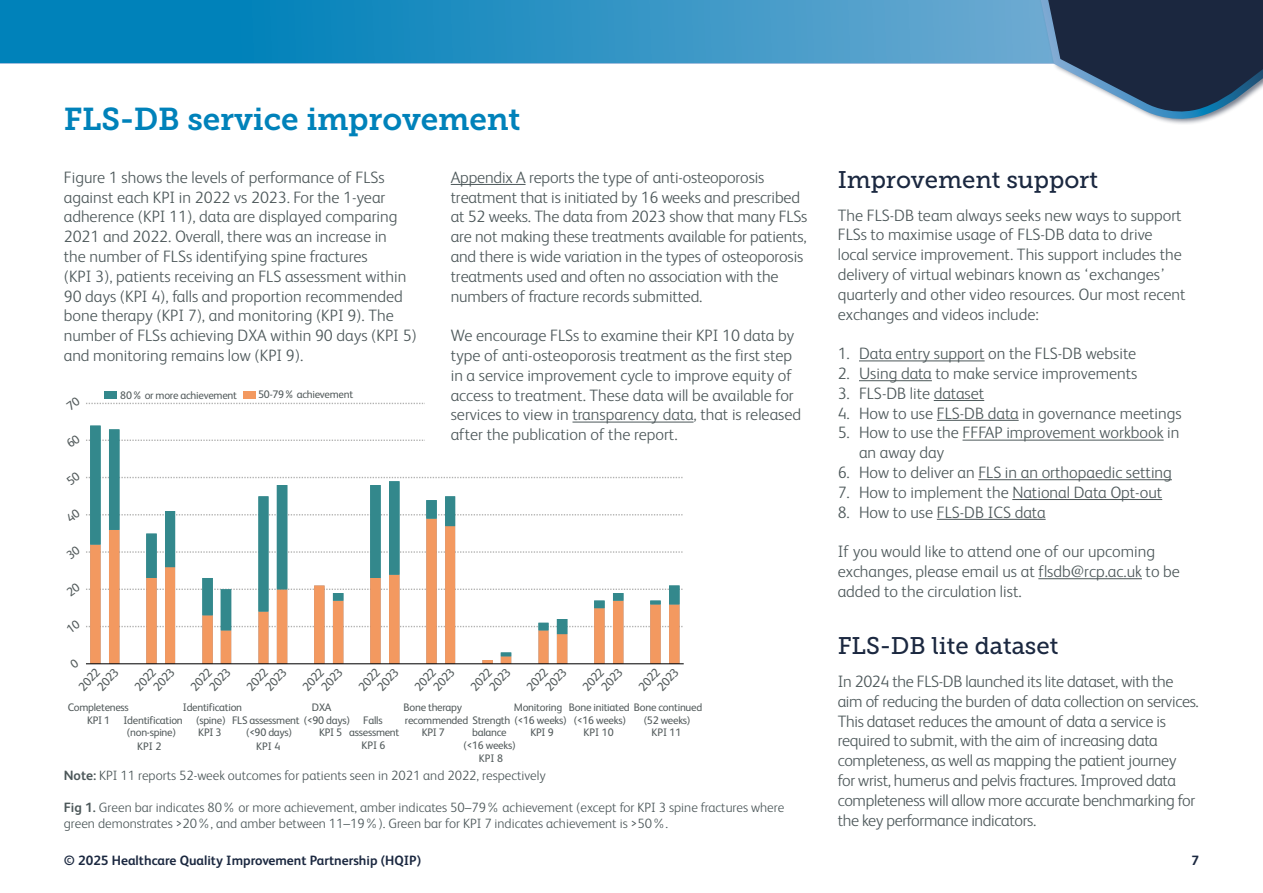
<style>
.page{position:relative;width:1263px;height:893px;background:#fff}
.page>*{position:absolute;margin:0;border:0;box-sizing:border-box;transform-origin:0 0}
.t1{font:31.5px "Museo Slab 700";letter-spacing:-.005em;color:#0082ba}
.t2{font:24px "Museo Slab 500";color:#1b2840}
.t3{font:300 16.5px/19.8px "FS Albert";color:#4d585a}
.t4{font:300 16.5px/19.8px "FS Albert";letter-spacing:-.02em;color:#4d585a}
.t5{font:300 13.5px/16.2px "FS Albert";color:#4d585a}
.t6{font:700 13.5px "FS Albert";color:#1b2840}
.t7{font:12.3px/13.8px "FS Albert";color:#525a5b}
.t8{font:10.95px "FS Albert";letter-spacing:-.025em;color:#525a5b}
.s1{font-weight:700}
</style>
<div class="page">
<svg style="left:0;top:0;width:1030px;height:63px;background:#2991c2"></svg>
<svg style="left:1030px;top:0;width:233px;height:124px"></svg>
<svg style="left:90px;top:656px;width:589px;height:7px"></svg>
<svg style="left:90px;top:426px;width:589px;height:230px"></svg>
<hr style="left:86px;top:663px;width:598px;height:1px;background:#010102">
<div style="left:104px;top:391px;width:13px;height:8px;background:#33888c"></div>
<div style="left:243px;top:391px;width:12px;height:8px;background:#f39960"></div>
<div style="left:425px;top:323px;width:387px;height:134px;background:#fff"></div>
<hr style="left:451px;top:184px;width:75px;height:1px;background:#4d585a">
<hr style="left:572px;top:422px;width:122px;height:1px;background:#4d585a">
<hr style="left:859px;top:360px;width:126px;height:1px;background:#4d585a">
<hr style="left:859px;top:380px;width:73px;height:1px;background:#4d585a">
<hr style="left:934px;top:400px;width:50px;height:1px;background:#4d585a">
<hr style="left:937px;top:420px;width:82px;height:1px;background:#4d585a">
<hr style="left:962px;top:440px;width:202px;height:1px;background:#4d585a">
<hr style="left:978px;top:479px;width:194px;height:1px;background:#4d585a">
<hr style="left:1012px;top:499px;width:150px;height:1px;background:#4d585a">
<hr style="left:937px;top:519px;width:108px;height:1px;background:#4d585a">
<hr style="left:1038px;top:578px;width:104px;height:1px;background:#4d585a">
<svg style="left:86px;top:620px;width:597px;height:14px"></svg>
<svg style="left:86px;top:582px;width:597px;height:14px"></svg>
<svg style="left:86px;top:546px;width:597px;height:14px"></svg>
<svg style="left:86px;top:508px;width:597px;height:14px"></svg>
<svg style="left:86px;top:471px;width:597px;height:14px"></svg>
<svg style="left:86px;top:434px;width:339px;height:14px"></svg>
<svg style="left:86px;top:397px;width:339px;height:7px"></svg>
<h1 class="t1" style="left:64px;top:101px;width:458px">FLS-DB service improvement</h1>
<p class="t3" style="left:64px;top:167px;width:355px">Figure 1 shows the levels of performance of FLSs against each KPI in 2022 vs 2023. For the 1-year adherence (KPI 11), data are displayed comparing 2021 and 2022. Overall, there was an increase in<br>the number of FLSs identifying spine fractures<br>(KPI 3), patients receiving an FLS assessment within 90 days (KPI 4), falls and proportion recommended bone therapy (KPI 7), and monitoring (KPI 9). The number of FLSs achieving DXA within 90 days (KPI 5) and monitoring remains low (KPI 9).</p>
<p class="t3" style="left:451px;top:167px;width:358px">Appendix A reports the type of anti-osteoporosis treatment that is initiated by 16 weeks and prescribed at 52 weeks. The data from 2023 show that many FLSs are not making these treatments available for patients, and there is wide variation in the types of osteoporosis treatments used and often no association with the numbers of fracture records submitted.</p>
<p class="t3" style="left:451px;top:326px;width:352px">We encourage FLSs to examine their KPI 10 data by type of anti-osteoporosis treatment as the first step in a service improvement cycle to improve equity of access to treatment. These data will be available for services to view in transparency data, that is released after the publication of the report.</p>
<p class="t8" style="left:120px;top:388px;width:118px">80% or more achievement</p>
<p class="t8" style="left:258px;top:388px;width:97px">50-79% achievement</p>
<p class="t7" style="left:84px;top:675px;width:27px;text-indent:-12px;rotate:-48deg">2022<br>2023</p>
<p class="t7" style="left:140px;top:675px;width:27px;text-indent:-12px;rotate:-48deg">2022<br>2023</p>
<p class="t7" style="left:196px;top:675px;width:27px;text-indent:-12px;rotate:-48deg">2022<br>2023</p>
<p class="t7" style="left:252px;top:675px;width:27px;text-indent:-12px;rotate:-48deg">2022<br>2023</p>
<p class="t7" style="left:308px;top:675px;width:27px;text-indent:-12px;rotate:-48deg">2022<br>2023</p>
<p class="t7" style="left:364px;top:675px;width:27px;text-indent:-12px;rotate:-48deg">2022<br>2023</p>
<p class="t7" style="left:420px;top:675px;width:27px;text-indent:-12px;rotate:-48deg">2022<br>2023</p>
<p class="t7" style="left:476px;top:675px;width:27px;text-indent:-12px;rotate:-48deg">2022<br>2023</p>
<p class="t7" style="left:532px;top:675px;width:27px;text-indent:-12px;rotate:-48deg">2022<br>2023</p>
<p class="t7" style="left:588px;top:675px;width:27px;text-indent:-12px;rotate:-48deg">2022<br>2023</p>
<p class="t7" style="left:644px;top:675px;width:27px;text-indent:-12px;rotate:-48deg">2022<br>2023</p>
<p class="t8" style="left:68px;top:701px;width:63px">Completeness</p>
<p class="t8" style="left:183px;top:701px;width:61px">Identification</p>
<p class="t8" style="left:312px;top:701px;width:21px">DXA</p>
<p class="t8" style="left:404px;top:701px;width:60px">Bone therapy</p>
<p class="t8" style="left:514px;top:701px;width:190px">Monitoring Bone initiated Bone continued</p>
<p class="t8" style="left:87px;top:714px;width:297px">KPI 1 Identification (spine) FLS assessment (&lt;90 days) Falls</p>
<p class="t8" style="left:405px;top:714px;width:222px">recommended Strength (&lt;16 weeks) (&lt;16 weeks)</p>
<p class="t8" style="left:644px;top:714px;width:48px">(52 weeks)</p>
<p class="t8" style="left:127px;top:726px;width:51px">(non-spine)</p>
<p class="t8" style="left:198px;top:726px;width:25px">KPI 3</p>
<p class="t8" style="left:246px;top:726px;width:48px">(&lt;90 days)</p>
<p class="t8" style="left:319px;top:726px;width:82px">KPI 5 assessment</p>
<p class="t8" style="left:422px;top:726px;width:25px">KPI 7</p>
<p class="t8" style="left:530px;top:726px;width:25px">KPI 9</p>
<p class="t8" style="left:583px;top:726px;width:32px">KPI 10</p>
<p class="t8" style="left:651px;top:726px;width:32px">KPI 11</p>
<p class="t8" style="left:256px;top:740px;width:26px">KPI 4</p>
<p class="t8" style="left:479px;top:751px;width:26px">KPI 8</p>
<p class="t8" style="left:472px;top:726px;width:36px">balance</p>
<p class="t8" style="left:137px;top:740px;width:26px">KPI 2</p>
<p class="t8" style="left:361px;top:739px;width:26px">KPI 6</p>
<p class="t8" style="left:463px;top:739px;width:54px">(&lt;16 weeks)</p>
<p class="t5" style="left:64px;top:767px;width:483px"><span class="s1">Note:</span> KPI 11 reports 52-week outcomes for patients seen in 2021 and 2022, respectively</p>
<p class="t5" style="left:64px;top:799px;width:722px"><span class="s1">Fig 1.</span> Green bar indicates 80% or more achievement, amber indicates 50–79% achievement (except for KPI 3 spine fractures where green demonstrates &gt;20%, and amber between 11–19%). Green bar for KPI 7 indicates achievement is &gt;50%.</p>
<h2 class="t2" style="left:838px;top:166px;width:262px">Improvement support</h2>
<p class="t3" style="left:838px;top:205px;width:349px">The FLS-DB team always seeks new ways to support FLSs to maximise usage of FLS-DB data to drive local service improvement. This support includes the delivery of virtual webinars known as ‘exchanges’ quarterly and other video resources. Our most recent exchanges and videos include:</p>
<p class="t3" style="left:838px;top:344px;width:300px">1. Data entry support on the FLS-DB website</p>
<p class="t3" style="left:838px;top:363px;width:301px">2. Using data to make service improvements</p>
<p class="t3" style="left:838px;top:383px;width:148px">3. FLS-DB lite dataset</p>
<p class="t3" style="left:838px;top:403px;width:345px">4. How to use FLS-DB data in governance meetings</p>
<p class="t3" style="left:859px;top:423px;width:322px;text-indent:-21px">5. How to use the FFFAP improvement workbook in an away day</p>
<p class="t3" style="left:838px;top:462px;width:336px">6. How to deliver an FLS in an orthopaedic setting</p>
<p class="t3" style="left:838px;top:482px;width:326px">7. How to implement the National Data Opt-out</p>
<p class="t3" style="left:838px;top:502px;width:209px">8. How to use FLS-DB ICS data</p>
<p class="t3" style="left:838px;top:542px;width:344px">If you would like to attend one of our upcoming exchanges, please email us at flsdb@rcp.ac.uk to be added to the circulation list.</p>
<h2 class="t2" style="left:838px;top:633px;width:222px">FLS-DB lite dataset</h2>
<p class="t4" style="left:838px;top:671px;width:363px">In 2024 the FLS-DB launched its lite dataset, with the aim of reducing the burden of data collection on services.<br>This dataset reduces the amount of data a service is required to submit, with the aim of increasing data completeness, as well as mapping the patient journey<br>for wrist, humerus and pelvis fractures. Improved data completeness will allow more accurate benchmarking for the key performance indicators.</p>
<p class="t6" style="left:64px;top:853px;width:359px">© 2025 Healthcare Quality Improvement Partnership (HQIP)</p>
<p class="t6" style="left:1191px;top:853px;width:9px">7</p>
</div>
